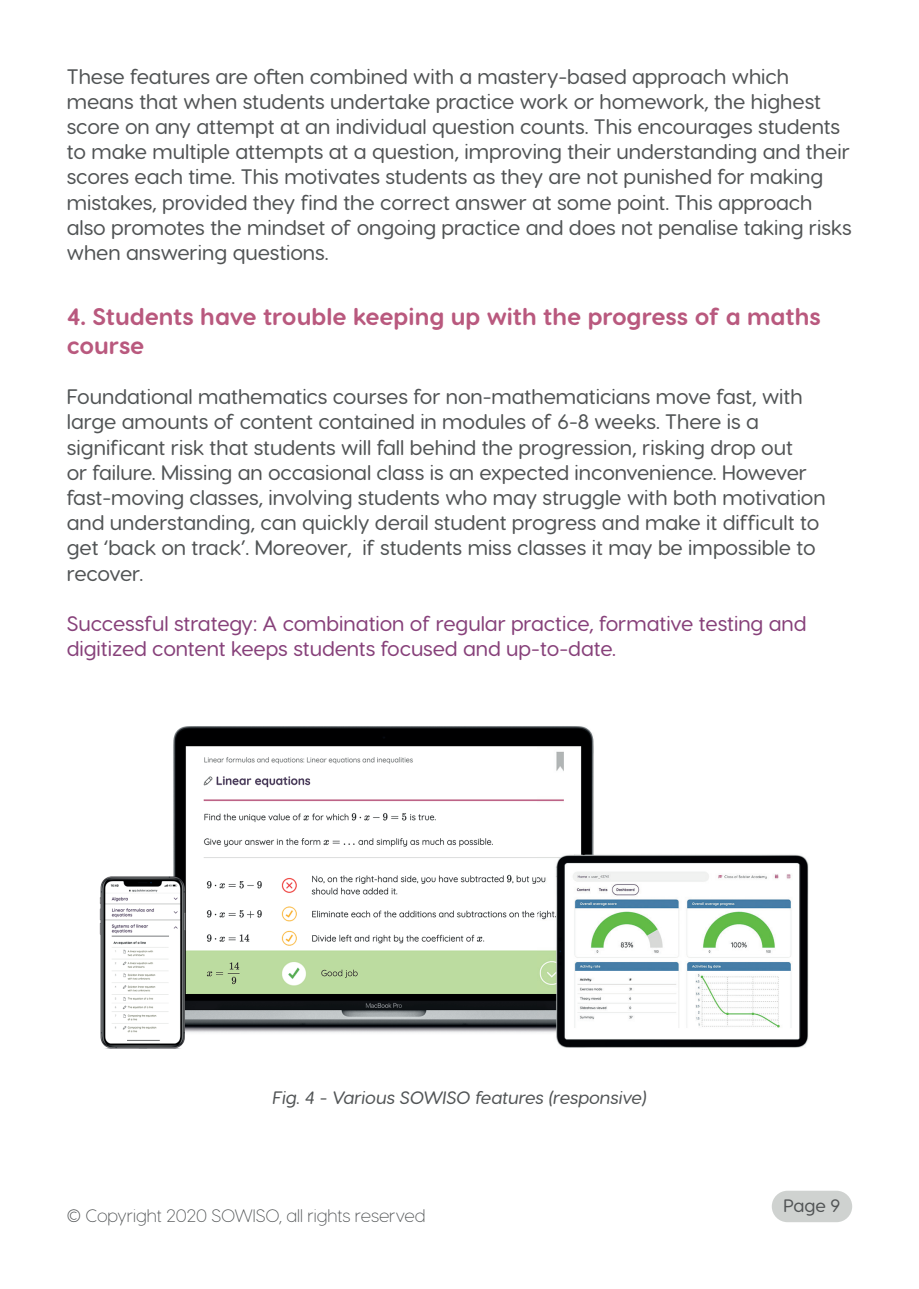
<style>
.page{position:relative;width:919px;height:1289px;background:#fff}
.page>*{position:absolute;margin:0;border:0;box-sizing:border-box;transform-origin:0 0}
.t1{font:700 24px/28.8px "Visby Round CF";color:#b9597e}
.t2{font:500 21px/25.2px "Visby Round CF";color:#515455}
.t3{font:500 21px/25.2px "Visby Round CF";color:#87417a}
.t4{font:italic 500 18px "Visby Round CF";color:#515455}
.t5{font:200 18px "Visby Round CF";letter-spacing:-.005em;color:#515455}
.t6{font:500 18px "Visby Round CF";color:#515455}
</style>
<div class="page">
<div style="left:771px;top:1190px;width:81px;height:32px;background:#cfd2d0;border-radius:16px"></div>
<img style="left:99px;top:726px;width:710px;height:323px">
<p class="t2" style="left:67px;top:63px;width:786px">These features are often combined with a mastery-based approach which means that when students undertake practice work or homework, the highest score on any attempt at an individual question counts. This encourages students to make multiple attempts at a question, improving their understanding and their scores each time. This motivates students as they are not punished for making mistakes, provided they find the correct answer at some point. This approach also promotes the mindset of ongoing practice and does not penalise taking risks when answering questions.</p>
<p class="t1" style="left:67px;top:302px;width:755px">4. Students have trouble keeping up with the progress of a maths course</p>
<p class="t2" style="left:67px;top:384px;width:760px">Foundational mathematics courses for non-mathematicians move fast, with large amounts of content contained in modules of 6-8 weeks. There is a significant risk that students will fall behind the progression, risking drop out<br>or failure. Missing an occasional class is an expected inconvenience. However fast-moving classes, involving students who may struggle with both motivation and understanding, can quickly derail student progress and make it difficult to get ‘back on track’. Moreover, if students miss classes it may be impossible to recover.</p>
<p class="t3" style="left:67px;top:611px;width:741px">Successful strategy: A combination of regular practice, formative testing and digitized content keeps students focused and up-to-date.</p>
<p class="t4" style="left:272px;top:1086px;width:376px">Fig. 4 - Various SOWISO features (responsive)</p>
<p class="t5" style="left:67px;top:1204px;width:360px">© Copyright 2020 SOWISO, all rights reserved</p>
<p class="t6" style="left:783px;top:1193px;width:58px">Page 9</p>
</div>
